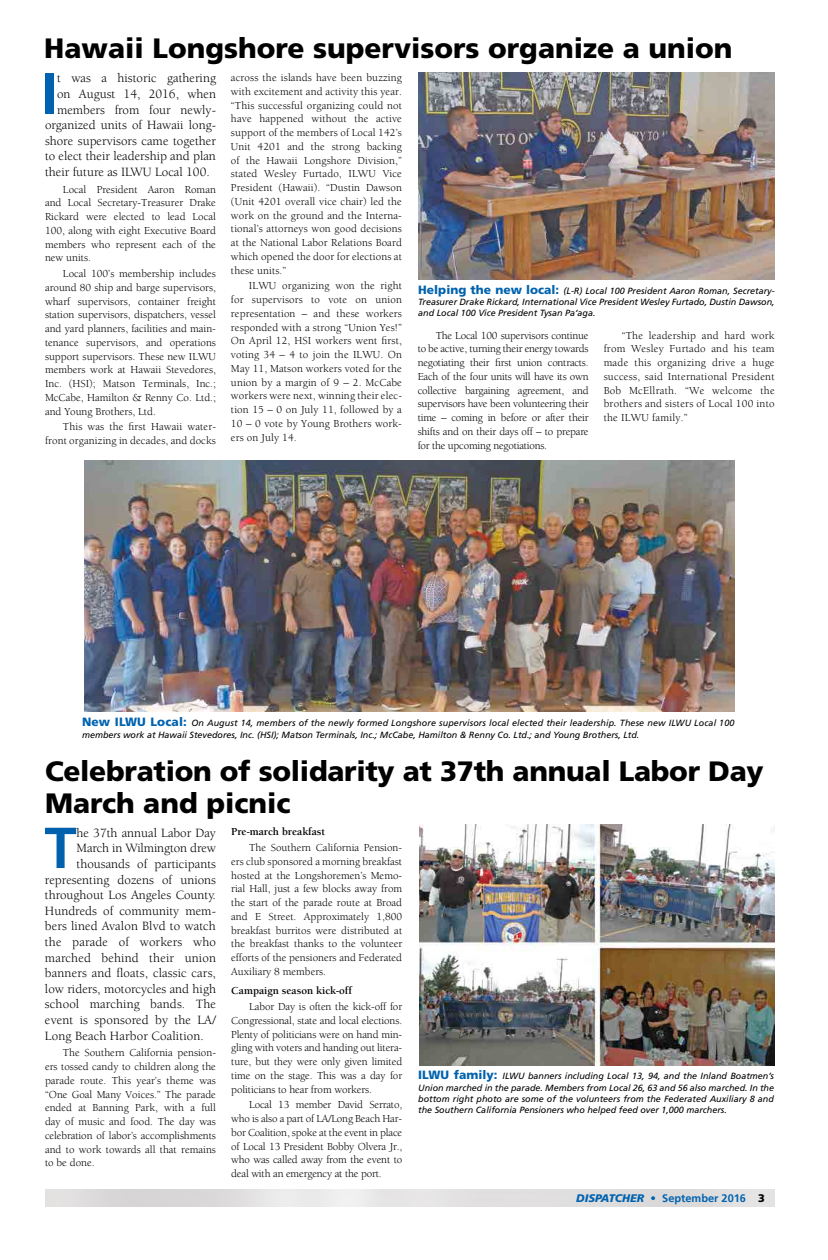
<style>
.page{position:relative;width:828px;height:1260px;background:#fff}
.page>*{position:absolute;margin:0;border:0;box-sizing:border-box;transform-origin:0 0}
.t1{font:700 57.7px "Frutiger";color:#0062af}
.t2{font:900 28px/32px "Frutiger";color:#000}
.t3{font:13px "Berkeley";color:#000}
.t4{font:11px/13.8px "Berkeley";color:#000;text-align:justify}
.t5{font:700 11px "Berkeley";color:#000}
.t6{font:700 11px "Frutiger";color:#0062af}
.t7{font:italic 9px/11.3px "Frutiger";color:#000;text-align:justify}
.s1{font-weight:900;font-style:normal;font-size:12px;color:#0062af}
.s2{font-weight:900;font-style:italic}
.s3{font-weight:900;color:#000}
</style>
<div class="page">
<img style="left:418px;top:73px;width:357px;height:206px">
<img style="left:84px;top:461px;width:651px;height:250px">
<img style="left:419px;top:825px;width:355px;height:241px">
<h2 class="t2" style="left:44px;top:32px;width:690px">Hawaii Longshore supervisors organize a union</h2>
<h1 class="t1" style="left:41px;top:60px;width:18px">I</h1>
<p class="t3" style="left:57px;top:72px;width:160px">t was a historic gathering</p>
<p class="t3" style="left:57px;top:87px;width:160px">on August 14, 2016, when</p>
<p class="t3" style="left:57px;top:103px;width:160px">members from four newly-</p>
<p class="t3" style="left:45px;top:118px;width:173px">organized units of Hawaii long-</p>
<p class="t3" style="left:45px;top:134px;width:172px">shore supervisors came together</p>
<p class="t3" style="left:45px;top:150px;width:172px">to elect their leadership and plan</p>
<p class="t3" style="left:45px;top:165px;width:166px">their future as ILWU Local 100.</p>
<p class="t4" style="left:45px;top:183px;width:173px;text-indent:18px">Local President Aaron Roman and Local Secretary-Treasurer Drake Rickard were elected to lead Local 100, along with eight Executive Board members who represent each of the new units.</p>
<p class="t4" style="left:45px;top:267px;width:173px;text-indent:18px">Local 100’s membership includes around 80 ship and barge supervisors, wharf supervisors, container freight station supervisors, dispatchers, vessel and yard planners, facilities and main&shy;tenance supervisors, and operations support supervisors. These new ILWU members work at Hawaii Stevedores, Inc. (HSI); Matson Terminals, Inc.; McCabe, Hamilton &amp; Renny Co. Ltd.; and Young Brothers, Ltd.</p>
<p class="t4" style="left:45px;top:420px;width:172px;text-align:right">This was the first Hawaii water&shy;front organizing in decades, and docks</p>
<p class="t4" style="left:231px;top:71px;width:173px">across the islands have been buzzing with excitement and activity this year. “This successful organizing could not have happened without the active support of the members of Local 142’s Unit 4201 and the strong backing of the Hawaii Longshore Division,” stated Wesley Furtado, ILWU Vice President (Hawaii). “Dustin Dawson (Unit 4201 overall vice chair) led the work on the ground and the Interna&shy;tional’s attorneys won good decisions at the National Labor Relations Board which opened the door for elections at these units.”</p>
<p class="t4" style="left:231px;top:279px;width:173px;text-indent:18px">ILWU organizing won the right for supervisors to vote on union representation – and these workers responded with a strong “Union Yes!” On April 12, HSI workers went first, voting 34 – 4 to join the ILWU. On May 11, Matson workers voted for the union by a margin of 9 – 2. McCabe workers were next, winning their elec&shy;tion 15 – 0 on July 11, followed by a 10 – 0 vote by Young Brothers work&shy;ers on July 14.</p>
<p class="t7" style="left:418px;top:285px;width:358px"><span class="s1">Helping the new local:</span> (L-R) Local 100 President Aaron Roman, Secretary-Treasurer Drake Rickard, International Vice President Wesley Furtado, Dustin Dawson, and Local 100 Vice President Tysan Pa‘aga.</p>
<p class="t4" style="left:418px;top:328px;width:173px;text-indent:18px">The Local 100 supervisors continue to be active, turning their energy towards negotiating their first union contracts.<br>Each of the four units will have its own collective bargaining agreement, and supervisors have been volunteering their time – coming in before or after their shifts and on their days off – to prepare for the upcoming negotiations.</p>
<p class="t4" style="left:604px;top:328px;width:173px;text-indent:18px">“The leadership and hard work from Wesley Furtado and his team made this organizing drive a huge success, said International President Bob McEllrath. “We welcome the brothers and sisters of Local 100 into the ILWU family.”</p>
<p class="t7" style="left:82px;top:718px;width:654px"><span class="s1">New ILWU Local:</span> On August 14, members of the newly formed Longshore supervisors local elected their leadership. These new ILWU Local 100 members work at Hawaii Stevedores, Inc. (HSI); Matson Terminals, Inc.; McCabe, Hamilton &amp; Renny Co. Ltd.; and Young Brothers, Ltd.</p>
<h2 class="t2" style="left:45px;top:754px;width:720px">Celebration of solidarity at 37th annual Labor Day<br>March and picnic</h2>
<h1 class="t1" style="left:45px;top:814px;width:34px">T</h1>
<p class="t3" style="left:77px;top:826px;width:141px">he 37th annual Labor Day</p>
<p class="t3" style="left:77px;top:841px;width:141px">March in Wilmington drew</p>
<p class="t3" style="left:77px;top:857px;width:141px">thousands of participants</p>
<p class="t3" style="left:45px;top:873px;width:172px">representing dozens of unions</p>
<p class="t3" style="left:45px;top:888px;width:173px">throughout Los Angeles County.</p>
<p class="t3" style="left:45px;top:904px;width:173px">Hundreds of community mem-</p>
<p class="t3" style="left:45px;top:919px;width:172px">bers lined Avalon Blvd to watch</p>
<p class="t3" style="left:45px;top:935px;width:172px">the parade of workers who</p>
<p class="t3" style="left:45px;top:951px;width:173px">marched behind their union</p>
<p class="t3" style="left:45px;top:966px;width:173px">banners and floats, classic cars,</p>
<p class="t3" style="left:45px;top:982px;width:173px">low riders, motorcycles and high</p>
<p class="t3" style="left:45px;top:997px;width:173px">school marching bands. The</p>
<p class="t3" style="left:45px;top:1013px;width:173px">event is sponsored by the LA/</p>
<p class="t3" style="left:45px;top:1029px;width:161px">Long Beach Harbor Coalition.</p>
<p class="t4" style="left:45px;top:1046px;width:173px;text-indent:18px">The Southern California pension&shy;ers tossed candy to children along the parade route. This year’s theme was “One Goal Many Voices.” The parade ended at Banning Park, with a full day of music and food. The day was celebration of labor’s accomplishments and to work towards all that remains to be done.</p>
<p class="t5" style="left:231px;top:826px;width:95px">Pre-march breakfast</p>
<p class="t4" style="left:231px;top:841px;width:173px;text-indent:18px">The Southern California Pension&shy;ers club sponsored a morning breakfast hosted at the Longshoremen’s Memo&shy;rial Hall, just a few blocks away from the start of the parade route at Broad and E Street. Approximately 1,800 breakfast burritos were distributed at the breakfast thanks to the volunteer efforts of the pensioners and Federated Auxiliary 8 members.</p>
<p class="t5" style="left:231px;top:985px;width:122px">Campaign season kick-off</p>
<p class="t4" style="left:231px;top:1000px;width:173px;text-indent:18px">Labor Day is often the kick-off for Congressional, state and local elections.<br>Plenty of politicians were on hand min&shy;gling with voters and handing out litera&shy;ture, but they were only given limited time on the stage. This was a day for politicians to hear from workers.</p>
<p class="t4" style="left:231px;top:1098px;width:173px;text-indent:18px">Local 13 member David Serrato, who is also a part of LA/Long Beach Har&shy;bor Coalition, spoke at the event in place of Local 13 President Bobby Olvera Jr., who was called away from the event to deal with an emergency at the port.</p>
<p class="t7" style="left:418px;top:1070px;width:357px"><span class="s1">ILWU family:</span> ILWU banners including Local 13, 94, and the Inland Boatmen’s Union marched in the parade. Members from Local 26, 63 and 56 also marched. In the bottom right photo are some of the volunteers from the Federated Auxiliary 8 and the Southern California Pensioners who helped feed over 1,000 marchers.</p>
<p class="t6" style="left:576px;top:1192px;width:190px"><span class="s2">DISPATCHER</span> • September 2016 <span class="s3">3</span></p>
</div>
